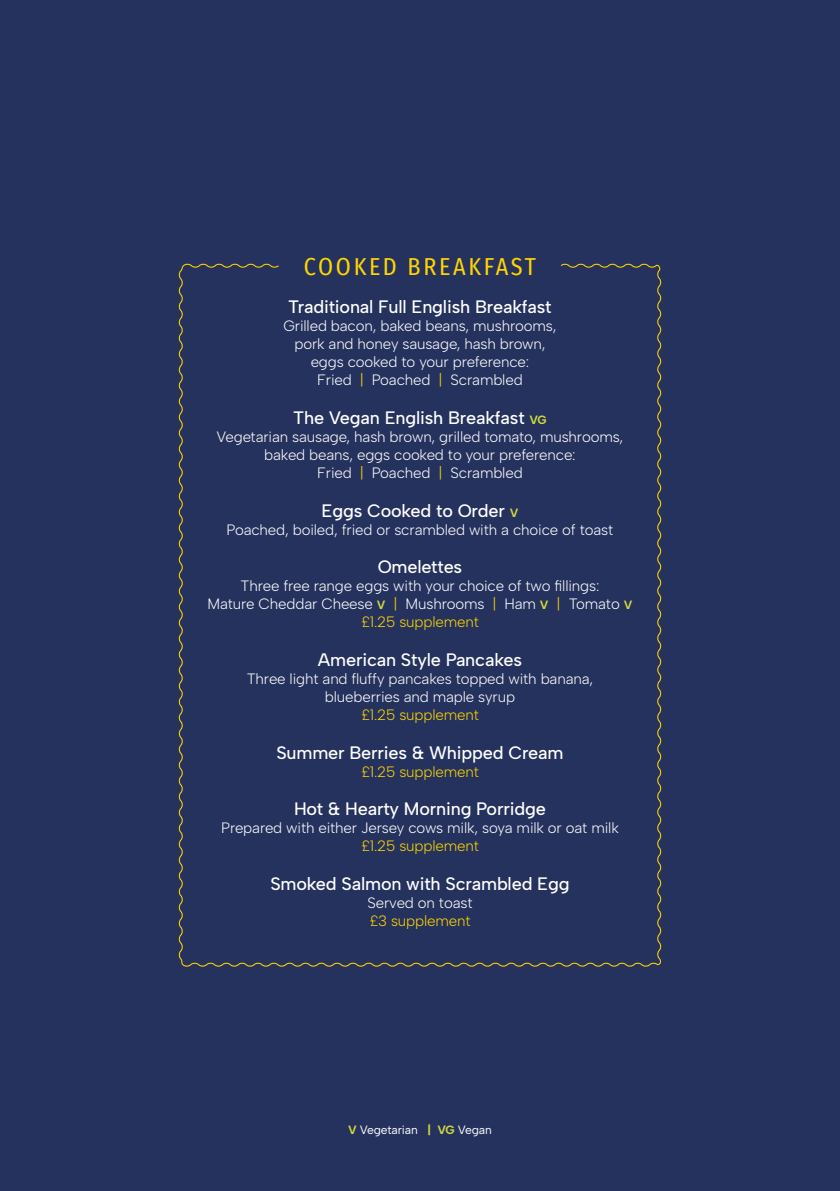
<style>
.page{position:relative;width:840px;height:1191px;background:#fff}
.page>*{position:absolute;margin:0;border:0;box-sizing:border-box;transform-origin:0 0}
.t1{font:24px "Fira Sans Condensed";letter-spacing:.11em;color:#ffd500}
.t2{font:500 18px "Albert Sans";letter-spacing:-.01em;color:#fff}
.t3{font:300 15px/18px "Albert Sans";letter-spacing:-.01em;color:#fff;text-align:center}
.t4{font:300 15px "Albert Sans";letter-spacing:-.01em;color:#ffd500}
.t5{font:12px "Albert Sans";letter-spacing:-.01em;color:#fff}
.s1{color:#ffd500}
.s2{font-weight:700;font-size:12px;color:#d3da3d}
.s3{font-weight:700;color:#d3da3d}
</style>
<div class="page">
<div style="left:0;top:0;width:839px;height:1191px;background:#25325d"></div>
<svg style="left:178px;top:263px;width:484px;height:704px"></svg>
<h1 class="t1" style="left:304px;top:248px;width:233px">COOKED BREAKFAST</h1>
<p class="t2" style="left:288px;top:296px;width:265px">Traditional Full English Breakfast</p>
<p class="t3" style="left:283px;top:317px;width:274px">Grilled bacon, baked beans, mushrooms, pork and honey sausage, hash brown, eggs cooked to your preference:<br>Fried <span class="s1">|</span> Poached <span class="s1">|</span> Scrambled</p>
<p class="t2" style="left:293px;top:407px;width:255px">The Vegan English Breakfast <span class="s2">VG</span></p>
<p class="t3" style="left:216px;top:428px;width:408px">Vegetarian sausage, hash brown, grilled tomato, mushrooms, baked beans, eggs cooked to your preference:<br>Fried <span class="s1">|</span> Poached <span class="s1">|</span> Scrambled</p>
<p class="t2" style="left:321px;top:499px;width:198px">Eggs Cooked to Order <span class="s2">V</span></p>
<p class="t3" style="left:226px;top:520px;width:388px">Poached, boiled, fried or scrambled with a choice of toast</p>
<p class="t2" style="left:377px;top:556px;width:86px">Omelettes</p>
<p class="t3" style="left:207px;top:577px;width:426px">Three free range eggs with your choice of two fillings:<br>Mature Cheddar Cheese <span class="s2">V</span> <span class="s1">|</span> Mushrooms <span class="s1">|</span> Ham <span class="s2">V</span> <span class="s1">|</span> Tomato <span class="s2">V </span><span class="s1">£1.25 supplement</span></p>
<p class="t2" style="left:318px;top:649px;width:205px">American Style Pancakes</p>
<p class="t3" style="left:246px;top:670px;width:348px">Three light and fluffy pancakes topped with banana, blueberries and maple syrup</p>
<p class="t4" style="left:361px;top:705px;width:119px">£1.25 supplement</p>
<p class="t2" style="left:276px;top:741px;width:288px">Summer Berries &amp; Whipped Cream</p>
<p class="t4" style="left:361px;top:762px;width:119px">£1.25 supplement</p>
<p class="t2" style="left:294px;top:798px;width:253px">Hot &amp; Hearty Morning Porridge</p>
<p class="t3" style="left:221px;top:819px;width:399px">Prepared with either Jersey cows milk, soya milk or oat milk</p>
<p class="t4" style="left:361px;top:837px;width:119px">£1.25 supplement</p>
<p class="t2" style="left:270px;top:872px;width:300px">Smoked Salmon with Scrambled Egg</p>
<p class="t3" style="left:367px;top:893px;width:107px">Served on toast</p>
<p class="t4" style="left:369px;top:911px;width:103px">£3 supplement</p>
<p class="t5" style="left:348px;top:1122px;width:145px"><span class="s3">V</span> Vegetarian <span class="s3">| VG</span> Vegan</p>
</div>
